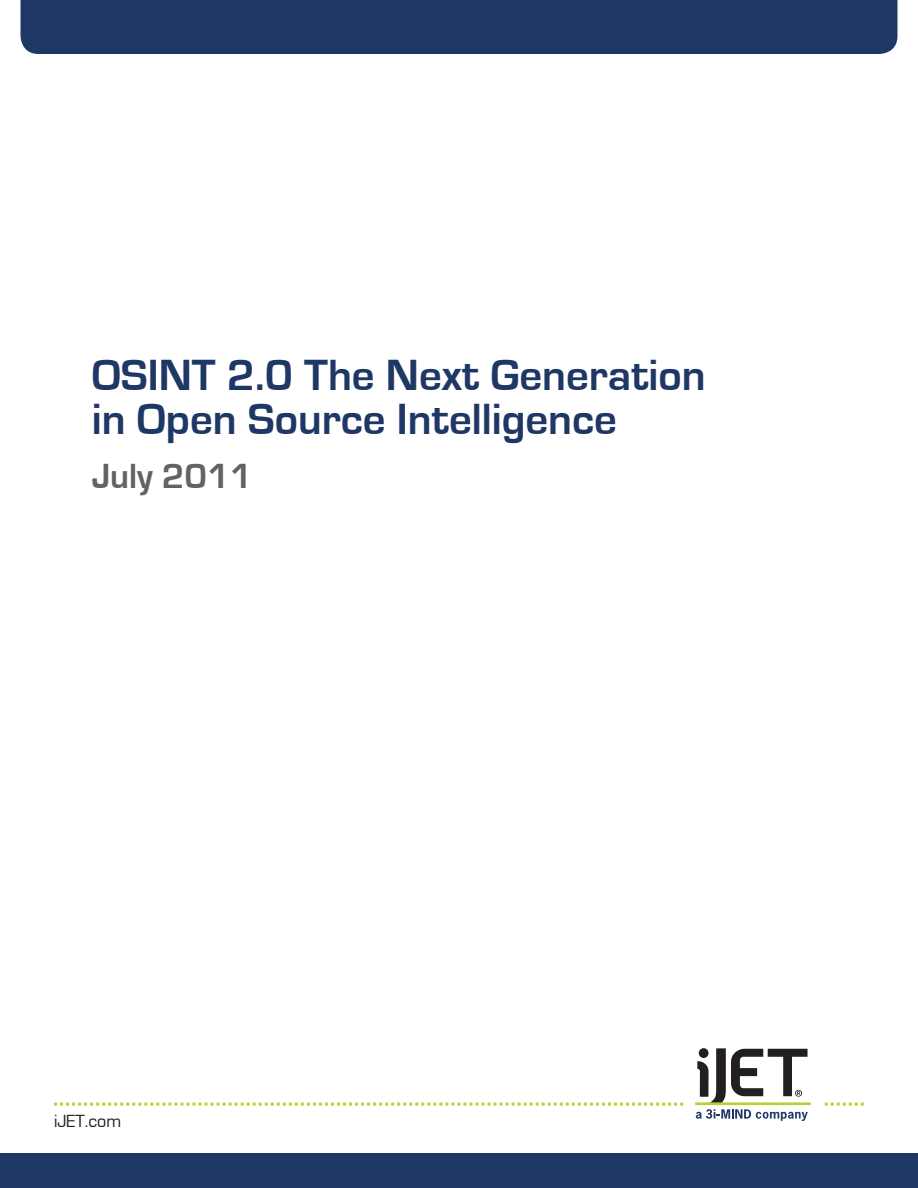
<style>
.page{position:relative;width:918px;height:1188px;background:#fff}
.page>*{position:absolute;margin:0;border:0;box-sizing:border-box;transform-origin:0 0}
.t1{font:700 45px/43.5px "Eurostile";color:#1f3765}
.t2{font:700 36px "Eurostile";color:#636366}
.t3{font:18.15px "Eurostile";color:#231f20}
</style>
<div class="page">
<div style="left:0;top:1153px;width:918px;height:35px;background:#1f3765"></div>
<svg style="left:54px;top:1048px;width:810px;height:73px"></svg>
<div style="left:21px;top:0;width:876px;height:54px;background:#1f3765"></div>
<p class="t1" style="left:92px;top:355px;width:616px">OSINT 2.0 The Next Generation in Open Source Intelligence</p>
<p class="t2" style="left:92px;top:457px;width:162px">July 2011</p>
<p class="t3" style="left:54px;top:1111px;width:69px">iJET.com</p>
</div>
